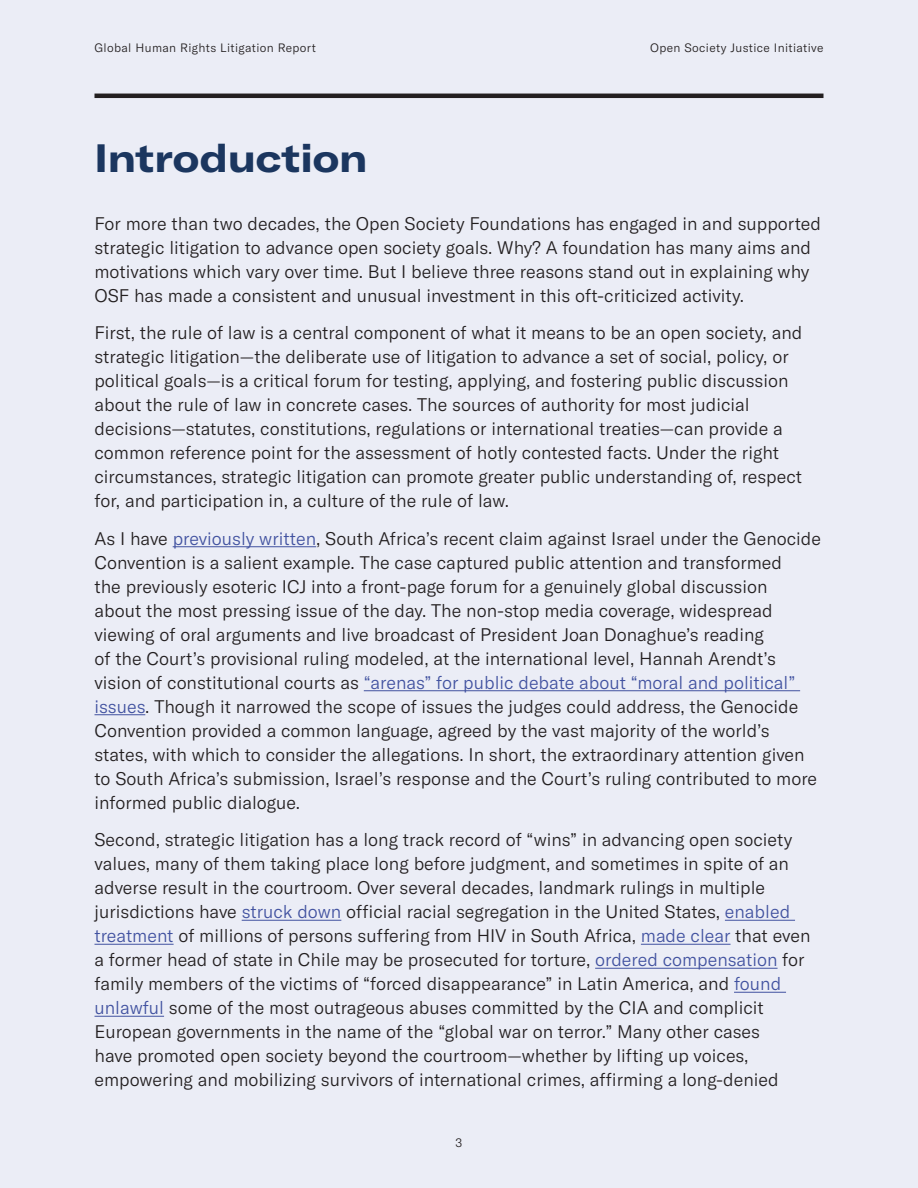
<style>
.page{position:relative;width:918px;height:1188px;background:#ebedf6}
.page>*{position:absolute;margin:0;border:0;box-sizing:border-box;transform-origin:0 0}
.HEADLINE{font:700 expanded 39px "GT America";color:#1b365f}
.TEXT_basic{font:300 18px/24px "GT America";color:#231f20}
.t1{font:300 12px "GT America";letter-spacing:.03em;color:#231f20}
.s1{color:#4152a0}
</style>
<div class="page">
<hr style="left:94px;top:94px;width:730px;height:4px;background:#231f20">
<hr style="left:173px;top:546px;width:143px;height:1px;background:#4152a0">
<hr style="left:364px;top:690px;width:436px;height:1px;background:#4152a0">
<hr style="left:94px;top:714px;width:51px;height:1px;background:#4152a0">
<hr style="left:242px;top:920px;width:99px;height:1px;background:#4152a0">
<hr style="left:725px;top:920px;width:70px;height:1px;background:#4152a0">
<hr style="left:94px;top:944px;width:80px;height:1px;background:#4152a0">
<hr style="left:641px;top:944px;width:90px;height:1px;background:#4152a0">
<hr style="left:595px;top:968px;width:183px;height:1px;background:#4152a0">
<hr style="left:734px;top:992px;width:52px;height:1px;background:#4152a0">
<hr style="left:94px;top:1016px;width:70px;height:1px;background:#4152a0">
<p class="t1" style="left:94px;top:41px;width:223px">Global Human Rights Litigation Report</p>
<p class="t1" style="left:650px;top:41px;width:175px">Open Society Justice Initiative</p>
<p class="HEADLINE" style="left:94px;top:134px;width:274px">Introduction</p>
<p class="TEXT_basic" style="left:94px;top:212px;width:728px">For more than two decades, the Open Society Foundations has engaged in and supported strategic litigation to advance open society goals. Why? A foundation has many aims and motivations which vary over time. But I believe three reasons stand out in explaining why OSF has made a consistent and unusual investment in this oft-criticized activity.</p>
<p class="TEXT_basic" style="left:94px;top:321px;width:709px">First, the rule of law is a central component of what it means to be an open society, and strategic litigation—the deliberate use of litigation to advance a set of social, policy, or political goals—is a critical forum for testing, applying, and fostering public discussion about the rule of law in concrete cases. The sources of authority for most judicial decisions—statutes, constitutions, regulations or international treaties—can provide a common reference point for the assessment of hotly contested facts. Under the right circumstances, strategic litigation can promote greater public understanding of, respect for, and participation in, a culture of the rule of law.</p>
<p class="TEXT_basic" style="left:94px;top:527px;width:728px">As I have <span class="s1">previously written</span>, South Africa’s recent claim against Israel under the Genocide Convention is a salient example. The case captured public attention and transformed<br>the previously esoteric ICJ into a front-page forum for a genuinely global discussion<br>about the most pressing issue of the day. The non-stop media coverage, widespread viewing of oral arguments and live broadcast of President Joan Donaghue’s reading<br>of the Court’s provisional ruling modeled, at the international level, Hannah Arendt’s vision of constitutional courts as <span class="s1">“arenas” for public debate about “moral and political” issues</span>. Though it narrowed the scope of issues the judges could address, the Genocide Convention provided a common language, agreed by the vast majority of the world’s states, with which to consider the allegations. In short, the extraordinary attention given to South Africa’s submission, Israel’s response and the Court’s ruling contributed to more informed public dialogue.</p>
<p class="TEXT_basic" style="left:94px;top:828px;width:718px">Second, strategic litigation has a long track record of “wins” in advancing open society values, many of them taking place long before judgment, and sometimes in spite of an adverse result in the courtroom. Over several decades, landmark rulings in multiple jurisdictions have <span class="s1">struck down</span> official racial segregation in the United States, <span class="s1">enabled treatment</span> of millions of persons suffering from HIV in South Africa, <span class="s1">made clear</span> that even a former head of state in Chile may be prosecuted for torture, <span class="s1">ordered compensation</span> for family members of the victims of “forced disappearance” in Latin America, and <span class="s1">found unlawful</span> some of the most outrageous abuses committed by the CIA and complicit European governments in the name of the “global war on terror.” Many other cases<br>have promoted open society beyond the courtroom—whether by lifting up voices, empowering and mobilizing survivors of international crimes, affirming a long-denied</p>
<p class="t1" style="left:456px;top:1135px;width:8px">3</p>
</div>
